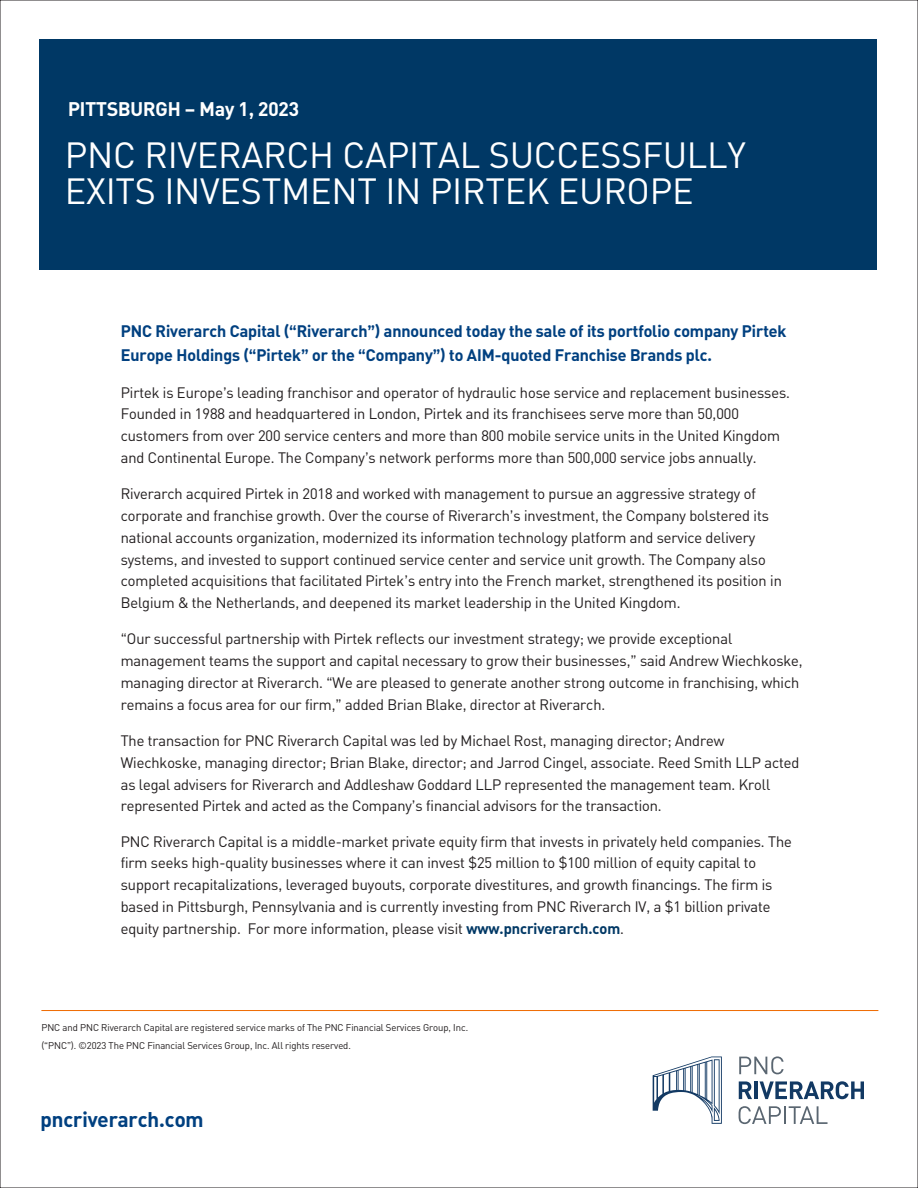
<style>
.page{position:relative;width:918px;height:1188px;background:#fff}
.page>*{position:absolute;margin:0;border:0;box-sizing:border-box;transform-origin:0 0}
.t1{font:36px/36.2px "PNC Brand";letter-spacing:.01em;color:#fff}
.t2{font:700 21px "PNC Brand";color:#004080}
.t3{font:700 19.5px "PNC Brand";color:#fff}
.t4{font:700 16.5px/24px "PNC Brand";color:#004080}
.t5{font:15px/21.8px "PNC Brand";color:#231f20}
.t6{font:9.75px/18px "PNC Brand";color:#231f20}
.s1{font-weight:700;color:#003865}
</style>
<div class="page">
<div style="left:40px;top:40px;width:837px;height:230px;background:#003865"></div>
<hr style="left:41px;top:1010px;width:837px;height:1px;background:#ef6a00">
<svg style="left:739px;top:1056px;width:45px;height:18px"></svg>
<svg style="left:739px;top:1081px;width:13px;height:18px"></svg>
<hr style="left:754px;top:1081px;width:4px;height:18px;background:#123963">
<svg style="left:760px;top:1081px;width:104px;height:18px"></svg>
<svg style="left:739px;top:1106px;width:89px;height:18px"></svg>
<svg style="left:653px;top:1057px;width:69px;height:67px"></svg>
<p class="t3" style="left:68px;top:96px;width:232px">PITTSBURGH – May 1, 2023</p>
<p class="t1" style="left:65px;top:136px;width:682px">PNC RIVERARCH CAPITAL SUCCESSFULLY<br>EXITS INVESTMENT IN PIRTEK EUROPE</p>
<p class="t4" style="left:121px;top:318px;width:667px">PNC Riverarch Capital (“Riverarch”) announced today the sale of its portfolio company Pirtek<br>Europe Holdings (“Pirtek” or the “Company”) to AIM-quoted Franchise Brands plc.</p>
<p class="t5" style="left:121px;top:381px;width:671px">Pirtek is Europe’s leading franchisor and operator of hydraulic hose service and replacement businesses.<br>Founded in 1988 and headquartered in London, Pirtek and its franchisees serve more than 50,000 customers from over 200 service centers and more than 800 mobile service units in the United Kingdom and Continental Europe. The Company’s network performs more than 500,000 service jobs annually.</p>
<p class="t5" style="left:121px;top:483px;width:663px">Riverarch acquired Pirtek in 2018 and worked with management to pursue an aggressive strategy of corporate and franchise growth. Over the course of Riverarch’s investment, the Company bolstered its national accounts organization, modernized its information technology platform and service delivery systems, and invested to support continued service center and service unit growth. The Company also completed acquisitions that facilitated Pirtek’s entry into the French market, strengthened its position in Belgium &amp; the Netherlands, and deepened its market leadership in the United Kingdom.</p>
<p class="t5" style="left:121px;top:628px;width:683px">“Our successful partnership with Pirtek reflects our investment strategy; we provide exceptional management teams the support and capital necessary to grow their businesses,” said Andrew Wiechkoske, managing director at Riverarch. “We are pleased to generate another strong outcome in franchising, which remains a focus area for our firm,” added Brian Blake, director at Riverarch.</p>
<p class="t5" style="left:121px;top:729px;width:680px">The transaction for PNC Riverarch Capital was led by Michael Rost, managing director; Andrew Wiechkoske, managing director; Brian Blake, director; and Jarrod Cingel, associate. Reed Smith LLP acted as legal advisers for Riverarch and Addleshaw Goddard LLP represented the management team. Kroll represented Pirtek and acted as the Company’s financial advisors for the transaction.</p>
<p class="t5" style="left:121px;top:830px;width:673px">PNC Riverarch Capital is a middle-market private equity firm that invests in privately held companies. The firm seeks high-quality businesses where it can invest $25 million to $100 million of equity capital to support recapitalizations, leveraged buyouts, corporate divestitures, and growth financings. The firm is based in Pittsburgh, Pennsylvania and is currently investing from PNC Riverarch IV, a $1 billion private equity partnership. For more information, please visit <span class="s1">www.pncriverarch.com</span>.</p>
<p class="t6" style="left:41px;top:1019px;width:428px">PNC and PNC Riverarch Capital are registered service marks of The PNC Financial Services Group, Inc. (“PNC”). ©2023 The PNC Financial Services Group, Inc. All rights reserved.</p>
<p class="t2" style="left:40px;top:1105px;width:165px">pncriverarch.com</p>
</div>
